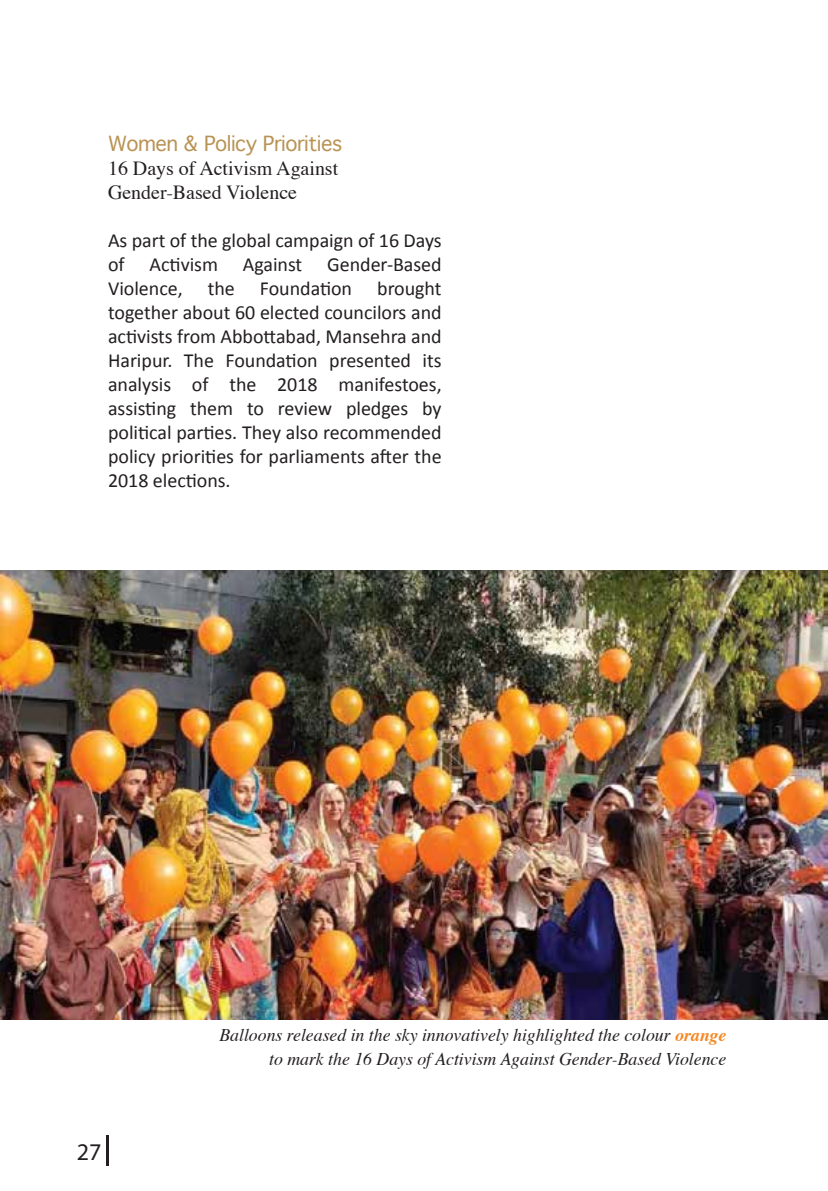
<style>
.page{position:relative;width:828px;height:1191px;background:#fff}
.page>*{position:absolute;margin:0;border:0;box-sizing:border-box;transform-origin:0 0}
.t1{font:24px "Myriad Pro";color:#231f20}
.t2{font:20px/24px "Calibri";color:#231f20;text-align:justify}
.t3{font:20px/24px "Times";color:#231f20}
.t4{font:20px "Geneva";letter-spacing:-.025em;color:#b99354}
.t5{font:italic 17.8px/24px "Times";color:#231f20;text-align:right}
.s1{font-weight:700;color:#f6861f}
</style>
<div class="page">
<img style="left:0;top:571px;width:827px;height:448px">
<hr style="left:107px;top:1135px;width:2px;height:31px;background:#231f20">
<p class="t4" style="left:108px;top:132px;width:236px">Women &amp; Policy Priorities</p>
<p class="t3" style="left:108px;top:154px;width:232px">16 Days of Activism Against<br>Gender-Based Violence</p>
<p class="t2" style="left:108px;top:228px;width:335px">As part of the global campaign of 16 Days of Activism Against Gender-Based Violence,</p>
<p class="t2" style="left:108px;top:276px;width:335px;text-indent:269px">brought together about 60 elected councilors and activists from Abbottabad, Mansehra and Haripur. The Foundation presented its analysis of the 2018 manifestoes, assisting them to review pledges by political parties. They also recommended policy priorities for parliaments after the 2018 elections.</p>
<p class="t2" style="left:208px;top:276px;width:29px">the</p>
<p class="t2" style="left:260px;top:276px;width:94px">Foundation</p>
<p class="t1" style="left:77px;top:1136px;width:26px">27</p>
<p class="t5" style="left:219px;top:1021px;width:508px">Balloons released in the sky innovatively highlighted the colour <span class="s1">orange </span>to mark the 16 Days of Activism Against Gender-Based Violence</p>
</div>
